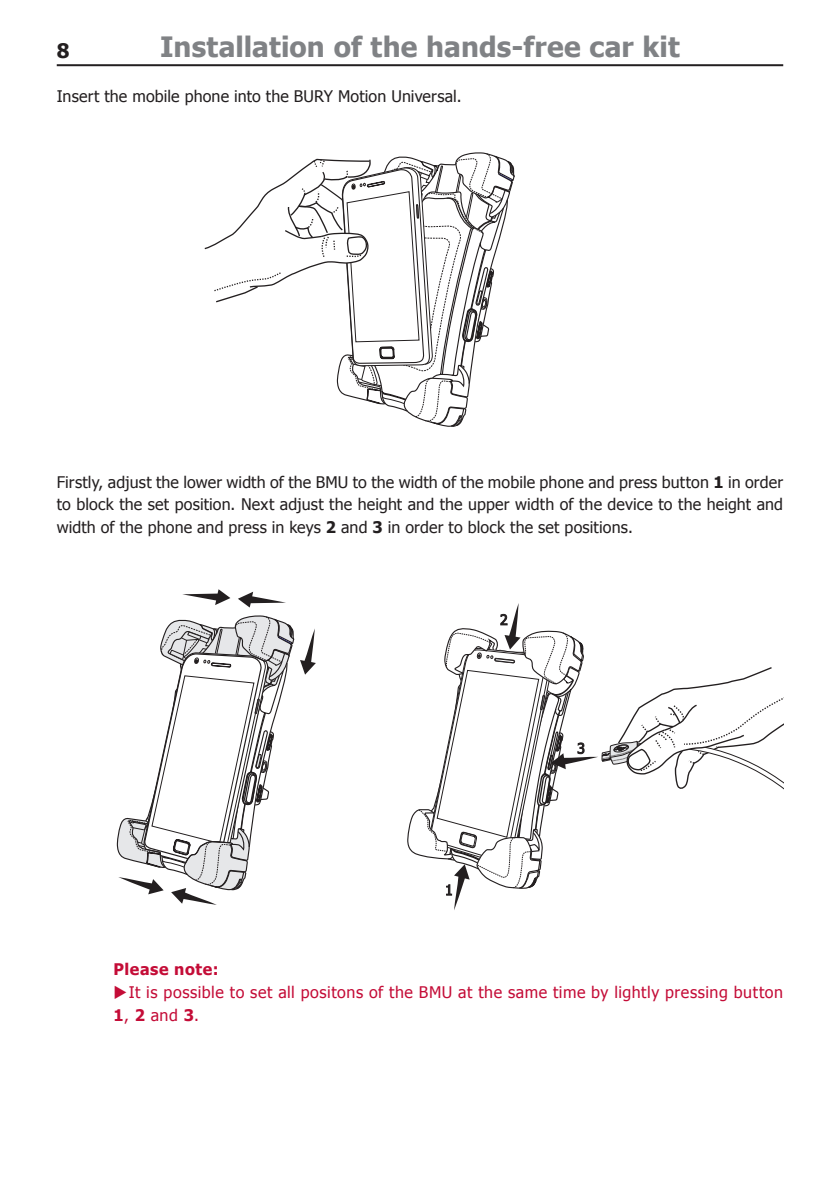
<style>
.page{position:relative;width:840px;height:1191px;background:#fff}
.page>*{position:absolute;margin:0;border:0;box-sizing:border-box;transform-origin:0 0}
.t1{font:700 28px "Tahoma";letter-spacing:.005em;color:#808285}
.t2{font:700 20px "Tahoma";color:#231f20}
.t3{font:16px/22.6px "Tahoma";letter-spacing:.01em;color:#231f20;text-align:justify}
.t4{font:16px/22.6px "Tahoma";letter-spacing:.035em;color:#c40c37}
.t5{font:700 16px "Tahoma";letter-spacing:.04em;color:#c40c37}
.s1{font-weight:700}
</style>
<div class="page">
<hr style="left:57px;top:64px;width:725px;height:2px;background:#231f20">
<svg style="left:204px;top:152px;width:310px;height:275px"></svg>
<svg style="left:182px;top:589px;width:48px;height:16px"></svg>
<svg style="left:300px;top:629px;width:16px;height:45px"></svg>
<svg style="left:116px;top:615px;width:178px;height:290px"></svg>
<svg style="left:238px;top:591px;width:48px;height:16px"></svg>
<svg style="left:407px;top:603px;width:375px;height:307px"></svg>
<p class="t2" style="left:57px;top:37px;width:14px">8</p>
<h1 class="t1" style="left:160px;top:27px;width:520px">Installation of the hands-free car kit</h1>
<p class="t3" style="left:57px;top:84px;width:406px">Insert the mobile phone into the BURY Motion Universal.</p>
<p class="t3" style="left:57px;top:470px;width:727px">Firstly, adjust the lower width of the BMU to the width of the mobile phone and press button <span class="s1">1</span> in order to block the set position. Next adjust the height and the upper width of the device to the height and width of the phone and press in keys <span class="s1">2</span> and <span class="s1">3</span> in order to block the set positions.</p>
<p class="t5" style="left:113px;top:958px;width:106px">Please note:</p>
<p class="t4" style="left:113px;top:980px;width:670px;text-indent:15px">It is possible to set all positons of the BMU at the same time by lightly pressing button<br><span class="s1">1</span>, <span class="s1">2</span> and <span class="s1">3</span>.</p>
</div>
